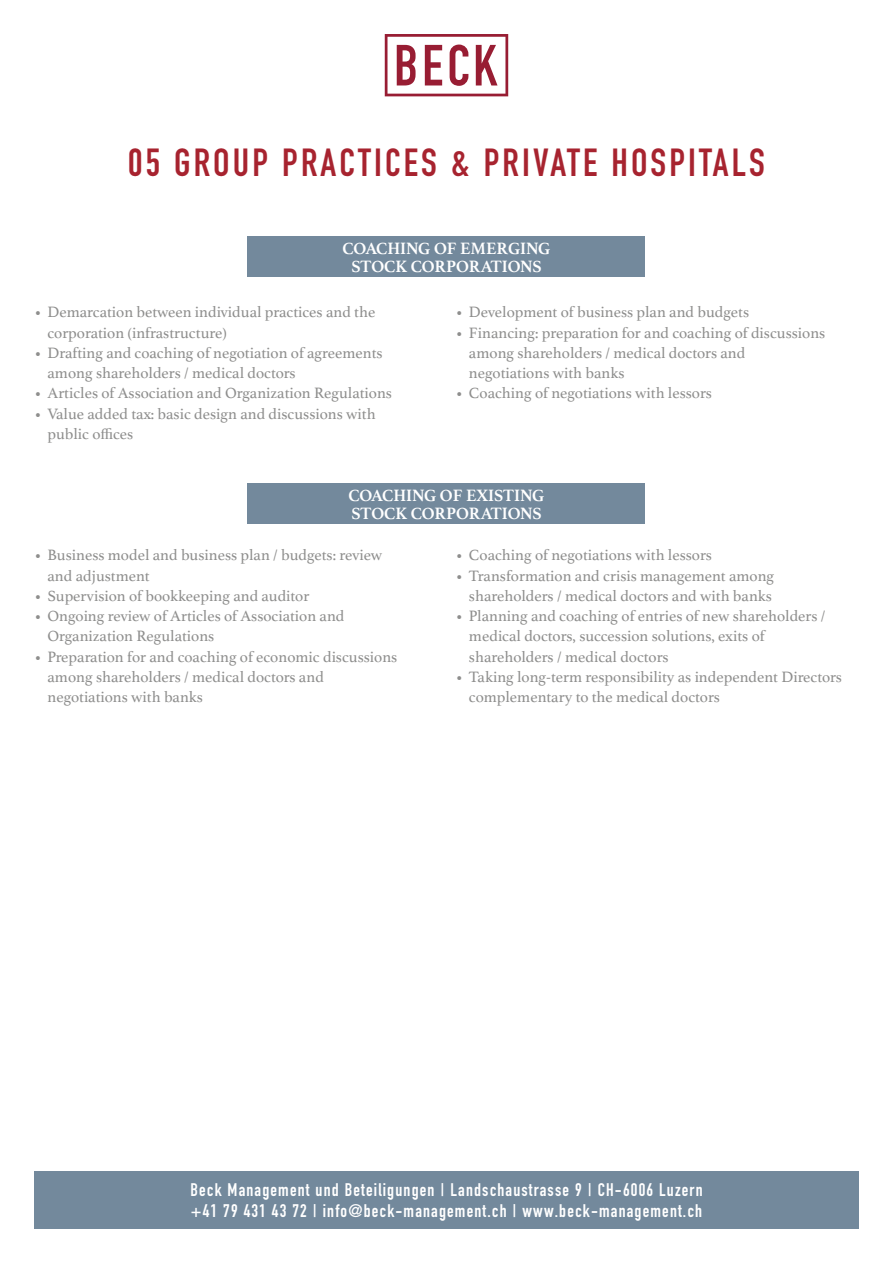
<style>
.page{position:relative;width:893px;height:1263px;background:#fff}
.page>*{position:absolute;margin:0;border:0;box-sizing:border-box;transform-origin:0 0}
.t1{font:38.7px "DIN Engschrift";letter-spacing:.08em;color:#a7232f}
.t2{font:18px/21.6px "DIN Engschrift";letter-spacing:.065em;color:#fff}
.t3{font:700 17.25px/17.9px "Athelas";letter-spacing:-.01em;color:#fff}
.t4{font:15.75px/20.2px "Athelas";color:#8e8e8d}
</style>
<div class="page">
<div style="left:34px;top:1171px;width:825px;height:58px;background:#73899c"></div>
<svg style="left:385px;top:34px;width:123px;height:62px"></svg>
<div style="left:248px;top:484px;width:397px;height:40px;background:#73899c"></div>
<div style="left:248px;top:236px;width:397px;height:41px;background:#73899c"></div>
<h1 class="t1" style="left:128px;top:139px;width:638px">05 GROUP PRACTICES &amp; PRIVATE HOSPITALS</h1>
<p class="t3" style="left:343px;top:239px;width:209px;text-align:center">COACHING OF EMERGING<br>STOCK CORPORATIONS</p>
<p class="t4" style="left:48px;top:301px;width:329px;text-indent:-13px">• Demarcation between individual practices and the corporation (infrastructure)</p>
<p class="t4" style="left:48px;top:342px;width:337px;text-indent:-13px">• Drafting and coaching of negotiation of agreements among shareholders / medical doctors</p>
<p class="t4" style="left:34px;top:382px;width:360px">• Articles of Association and Organization Regulations</p>
<p class="t4" style="left:48px;top:403px;width:330px;text-indent:-13px">• Value added tax: basic design and discussions with public offices</p>
<p class="t4" style="left:455px;top:302px;width:295px">• Development of business plan and budgets</p>
<p class="t4" style="left:469px;top:322px;width:358px;text-indent:-13px">• Financing: preparation for and coaching of discussions among shareholders / medical doctors and negotiations with banks</p>
<p class="t4" style="left:455px;top:383px;width:258px">• Coaching of negotiations with lessors</p>
<p class="t3" style="left:349px;top:486px;width:197px">COACHING OF EXISTING<br>STOCK CORPORATIONS</p>
<p class="t4" style="left:48px;top:545px;width:336px;text-indent:-13px">• Business model and business plan / budgets: review and adjustment</p>
<p class="t4" style="left:34px;top:585px;width:277px">• Supervision of bookkeeping and auditor</p>
<p class="t4" style="left:48px;top:605px;width:299px;text-indent:-13px">• Ongoing review of Articles of Association and<br>Organization Regulations</p>
<p class="t4" style="left:48px;top:646px;width:351px;text-indent:-13px">• Preparation for and coaching of economic discussions among shareholders / medical doctors and negotiations with banks</p>
<p class="t4" style="left:455px;top:545px;width:258px">• Coaching of negotiations with lessors</p>
<p class="t4" style="left:455px;top:565px;width:320px;text-align:right">• Transformation and crisis management among shareholders / medical doctors and with banks</p>
<p class="t4" style="left:469px;top:605px;width:358px;text-indent:-13px">• Planning and coaching of entries of new shareholders / medical doctors, succession solutions, exits of shareholders / medical doctors</p>
<p class="t4" style="left:469px;top:666px;width:375px;text-indent:-13px">• Taking long-term responsibility as independent Directors complementary to the medical doctors</p>
<p class="t2" style="left:190px;top:1178px;width:514px">Beck Management und Beteiligungen | Landschaustrasse 9 | CH-6006 Luzern +41 79 431 43 72 | info@beck-management.ch | www.beck-management.ch</p>
</div>
